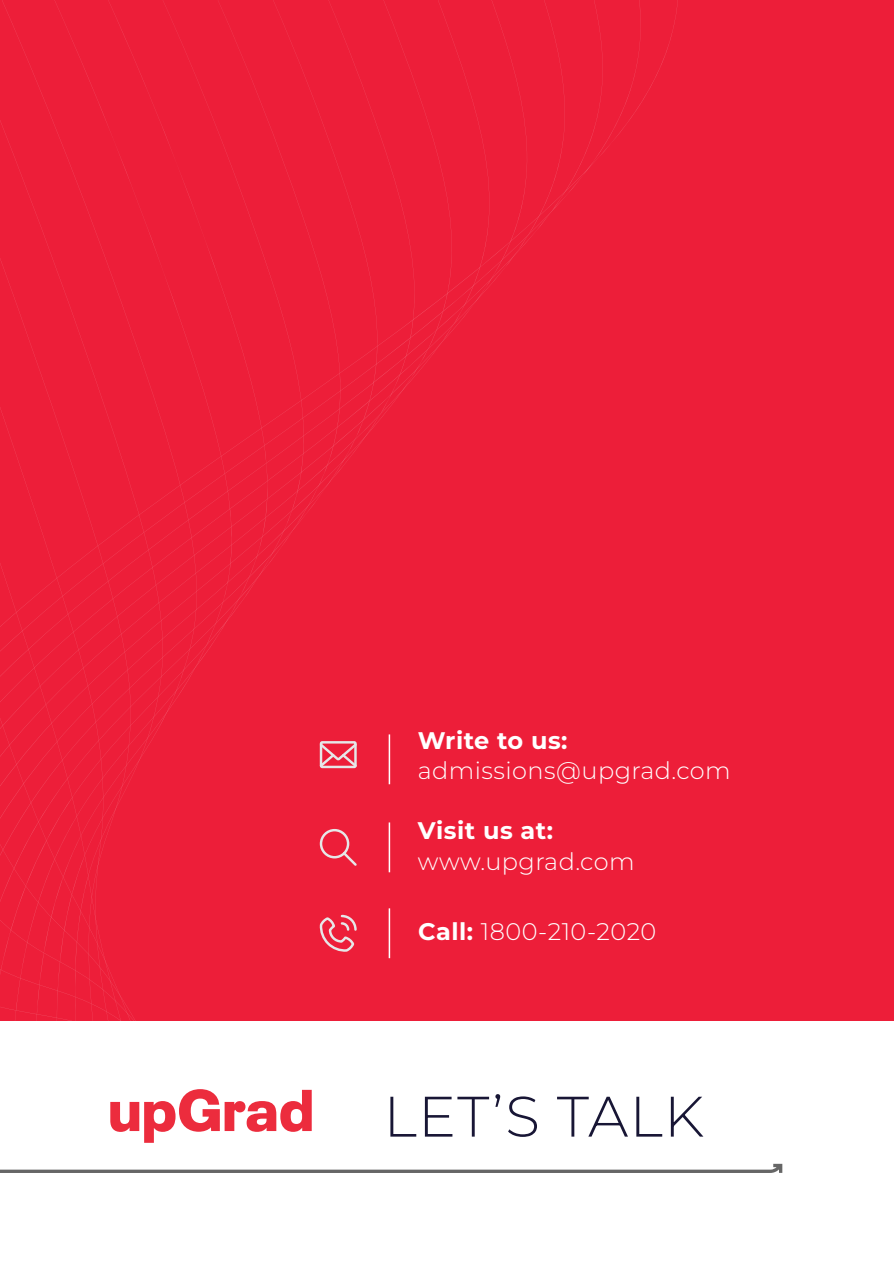
<style>
.page{position:relative;width:894px;height:1263px;background:#ed1e39}
.page>*{position:absolute;margin:0;border:0;box-sizing:border-box;transform-origin:0 0}
.t1{font:300 57px "Montserrat";letter-spacing:.02em;color:#181635}
.t2{font:300 24px "Montserrat";letter-spacing:.02em;color:#fff}
.t3{font:700 24px "Montserrat";letter-spacing:.02em;color:#fff}
.s1{font-weight:700}
</style>
<div class="page">
<svg style="left:0;top:0;width:678px;height:627px"></svg>
<div style="left:0;top:1021px;width:894px;height:242px;background:#fff"></div>
<svg style="left:110px;top:1089px;width:202px;height:54px"></svg>
<svg style="left:319px;top:914px;width:38px;height:38px"></svg>
<svg style="left:319px;top:741px;width:38px;height:28px"></svg>
<div style="left:320px;top:829px;width:29px;height:29px;border:2px solid #e6e7e8;border-radius:50%"></div>
<svg style="left:341px;top:850px;width:16px;height:16px"></svg>
<hr style="left:389px;top:734px;width:1px;height:50px;background:#fff">
<hr style="left:389px;top:822px;width:1px;height:50px;background:#fff">
<hr style="left:389px;top:908px;width:1px;height:50px;background:#fff">
<svg style="left:0;top:1164px;width:782px;height:9px"></svg>
<p class="t3" style="left:418px;top:723px;width:151px">Write to us:</p>
<p class="t2" style="left:418px;top:755px;width:315px">admissions@upgrad.com</p>
<p class="t3" style="left:418px;top:813px;width:137px">Visit us at:</p>
<p class="t2" style="left:418px;top:845px;width:218px">www.upgrad.com</p>
<p class="t2" style="left:418px;top:916px;width:240px"><span class="s1">Call:</span> 1800-210-2020</p>
<h1 class="t1" style="left:383px;top:1078px;width:322px">LET’S TALK</h1>
</div>
